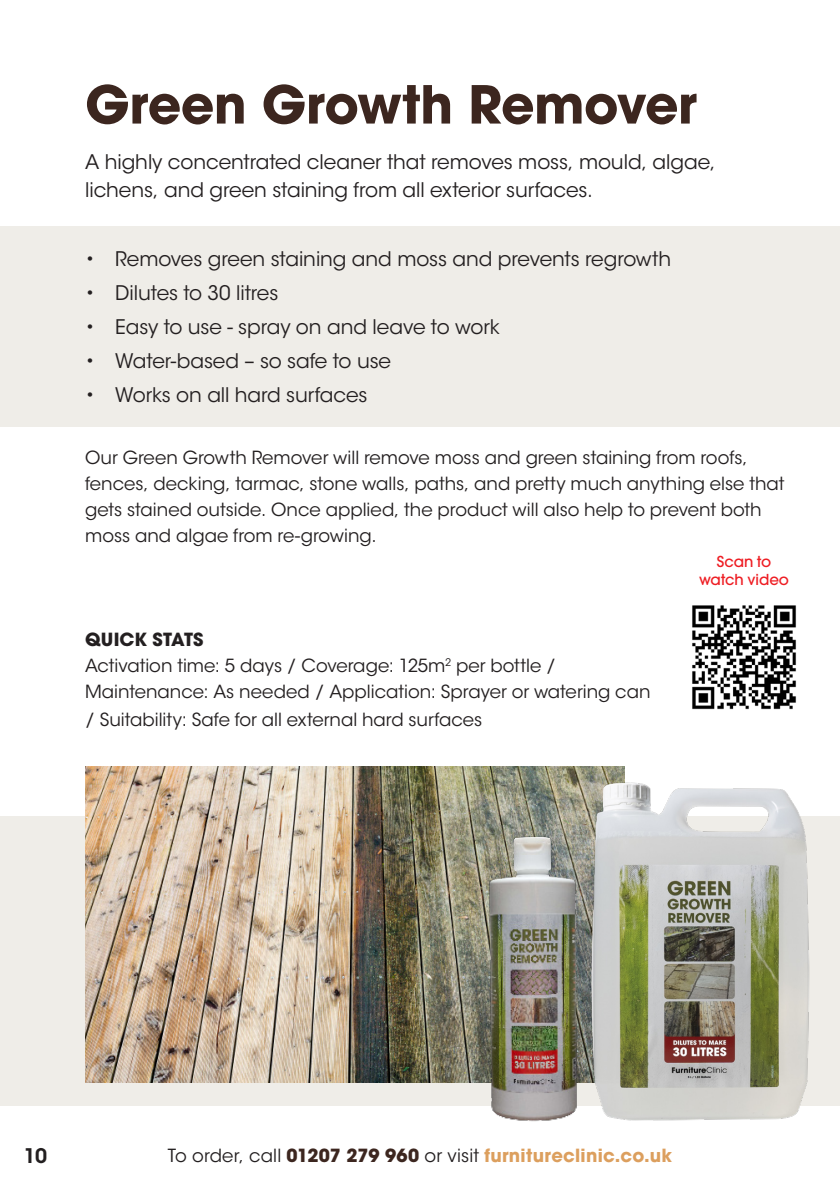
<style>
.page{position:relative;width:840px;height:1191px;background:#fff}
.page>*{position:absolute;margin:0;border:0;box-sizing:border-box;transform-origin:0 0}
.t1{font:700 52px "ITC Avant Garde Pro";letter-spacing:-.01em;color:#3c261f}
.t2{font:20px/28px "ITC Avant Garde Std";letter-spacing:-.005em;color:#231f20}
.t3{font:600 20px "ITC Avant Garde Std";color:#231f20}
.t4{font:18px/26px "ITC Avant Garde Std";color:#231f20}
.t5{font:700 18px "ITC Avant Garde Pro";letter-spacing:.015em;color:#dc9f5e}
.t6{font:500 15px/18px "ITC Avant Garde Pro";letter-spacing:-.005em;color:#ee1d23;text-align:center}
.s1{font-family:"ITC Avant Garde Pro";font-weight:700}
.s2{font-family:"ITC Avant Garde Std";font-weight:400;color:#231f20}
.s3{color:#3c261f}
</style>
<div class="page">
<div style="left:0;top:816px;width:839px;height:290px;background:#efede8"></div>
<div style="left:0;top:227px;width:839px;height:200px;background:#efede8"></div>
<img style="left:85px;top:766px;width:451px;height:316px">
<img style="left:420px;top:789px;width:116px;height:333px">
<img style="left:536px;top:766px;width:274px;height:355px">
<img style="left:692px;top:605px;width:104px;height:105px">
<p class="t1" style="left:85px;top:70px;width:613px">Green Growth Remover</p>
<p class="t2" style="left:85px;top:148px;width:631px">A highly concentrated cleaner that removes moss, mould, algae, lichens, and green staining from all exterior surfaces.</p>
<p class="t2" style="left:85px;top:245px;width:587px">• Removes green staining and moss and prevents regrowth</p>
<p class="t2" style="left:85px;top:279px;width:195px">• Dilutes to 30 litres</p>
<p class="t2" style="left:85px;top:313px;width:416px">• Easy to use - spray on and leave to work</p>
<p class="t2" style="left:85px;top:347px;width:307px">• Water-based – so safe to use</p>
<p class="t2" style="left:85px;top:381px;width:284px">• Works on all hard surfaces</p>
<p class="t4" style="left:85px;top:445px;width:700px">Our Green Growth Remover will remove moss and green staining from roofs, fences, decking, tarmac, stone walls, paths, and pretty much anything else that gets stained outside. Once applied, the product will also help to prevent both moss and algae from re-growing.</p>
<p class="t4" style="left:85px;top:626px;width:566px"><span class="s1">QUICK STATS<br></span>Activation time: 5 days / Coverage: 125m<sup>2</sup> per bottle /<br>Maintenance: As needed / Application: Sprayer or watering can</p>
<p class="t4" style="left:85px;top:706px;width:398px">/ Suitability: Safe for all external hard surfaces</p>
<p class="t6" style="left:698px;top:552px;width:91px">Scan to watch video</p>
<p class="t3" style="left:24px;top:1143px;width:25px">10</p>
<p class="t5" style="left:168px;top:1142px;width:506px"><span class="s2">To order, call</span> <span class="s3">01207 279 960</span> <span class="s2">or visit</span> furnitureclinic.co.uk</p>
</div>
